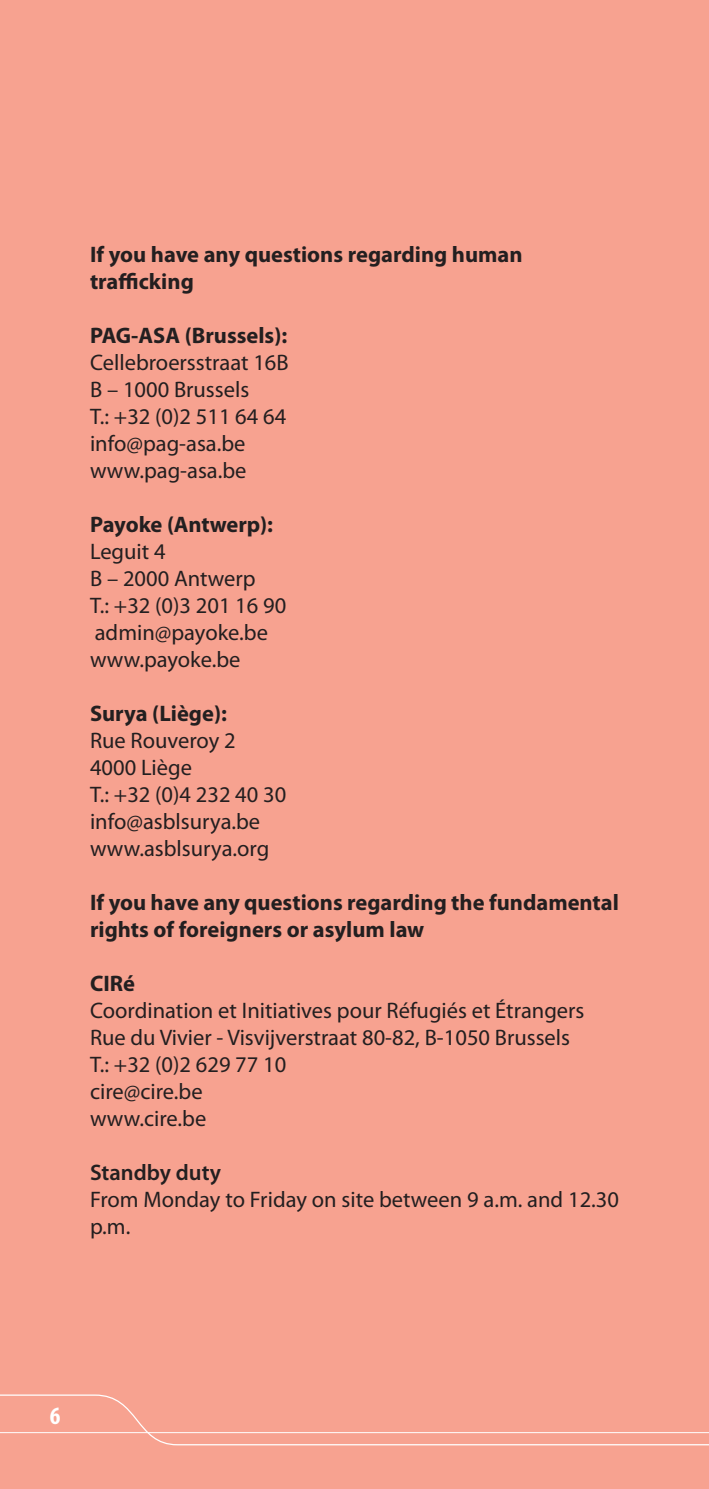
<style>
.page{position:relative;width:709px;height:1489px;background:#fff}
.page>*{position:absolute;margin:0;border:0;box-sizing:border-box;transform-origin:0 0}
.t1{font:700 condensed 25px "Myriad Pro";color:#fff}
.t2{font:22.5px/27px "Myriad Pro";color:#231f20}
.t3{font:700 22.5px/27px "Myriad Pro";color:#231f20}
.t4{font:600 22.5px "Myriad Pro";color:#231f20}
</style>
<div class="page">
<div style="left:0;top:0;width:709px;height:1488px;background:#f7a290"></div>
<svg style="left:0;top:1394px;width:709px;height:51px"></svg>
<hr style="left:0;top:1431px;width:709px;height:1px;background:#fff">
<p class="t3" style="left:90px;top:241px;width:434px">If you have any questions regarding human</p>
<p class="t3" style="left:90px;top:268px;width:105px">trafficking</p>
<p class="t3" style="left:90px;top:322px;width:199px">PAG-ASA (Brussels):</p>
<p class="t2" style="left:90px;top:349px;width:200px">Cellebroersstraat 16B</p>
<p class="t2" style="left:90px;top:376px;width:161px">B – 1000 Brussels</p>
<p class="t2" style="left:90px;top:403px;width:198px">T.: +32 (0)2 511 64 64</p>
<p class="t2" style="left:90px;top:430px;width:157px">info@pag-asa.be</p>
<p class="t2" style="left:90px;top:457px;width:158px">www.pag-asa.be</p>
<p class="t3" style="left:90px;top:511px;width:185px">Payoke (Antwerp):</p>
<p class="t2" style="left:90px;top:538px;width:77px">Leguit 4</p>
<p class="t2" style="left:90px;top:565px;width:167px">B – 2000 Antwerp</p>
<p class="t2" style="left:90px;top:592px;width:198px">T.: +32 (0)3 201 16 90</p>
<p class="t2" style="left:95px;top:619px;width:175px">admin@payoke.be</p>
<p class="t2" style="left:90px;top:646px;width:152px">www.payoke.be</p>
<p class="t3" style="left:90px;top:700px;width:138px">Surya (Liège):</p>
<p class="t2" style="left:90px;top:727px;width:147px">Rue Rouveroy 2</p>
<p class="t2" style="left:90px;top:754px;width:103px">4000 Liège</p>
<p class="t2" style="left:90px;top:781px;width:198px">T.: +32 (0)4 232 40 30</p>
<p class="t2" style="left:90px;top:808px;width:172px">info@asblsurya.be</p>
<p class="t2" style="left:90px;top:835px;width:181px">www.asblsurya.org</p>
<p class="t3" style="left:90px;top:889px;width:530px">If you have any questions regarding the fundamental rights of foreigners or asylum law</p>
<p class="t3" style="left:90px;top:970px;width:47px">CIRé</p>
<p class="t2" style="left:90px;top:997px;width:496px">Coordination et Initiatives pour Réfugiés et Étrangers</p>
<p class="t2" style="left:90px;top:1024px;width:481px">Rue du Vivier - Visvijverstraat 80-82, B-1050 Brussels</p>
<p class="t2" style="left:90px;top:1051px;width:198px">T.: +32 (0)2 629 77 10</p>
<p class="t2" style="left:90px;top:1078px;width:114px">cire@cire.be</p>
<p class="t2" style="left:90px;top:1105px;width:118px">www.cire.be</p>
<p class="t4" style="left:90px;top:1159px;width:132px">Standby duty</p>
<p class="t2" style="left:90px;top:1186px;width:530px">From Monday to Friday on site between 9 a.m. and 12.30 p.m.</p>
<p class="t1" style="left:50px;top:1401px;width:12px">6</p>
</div>
